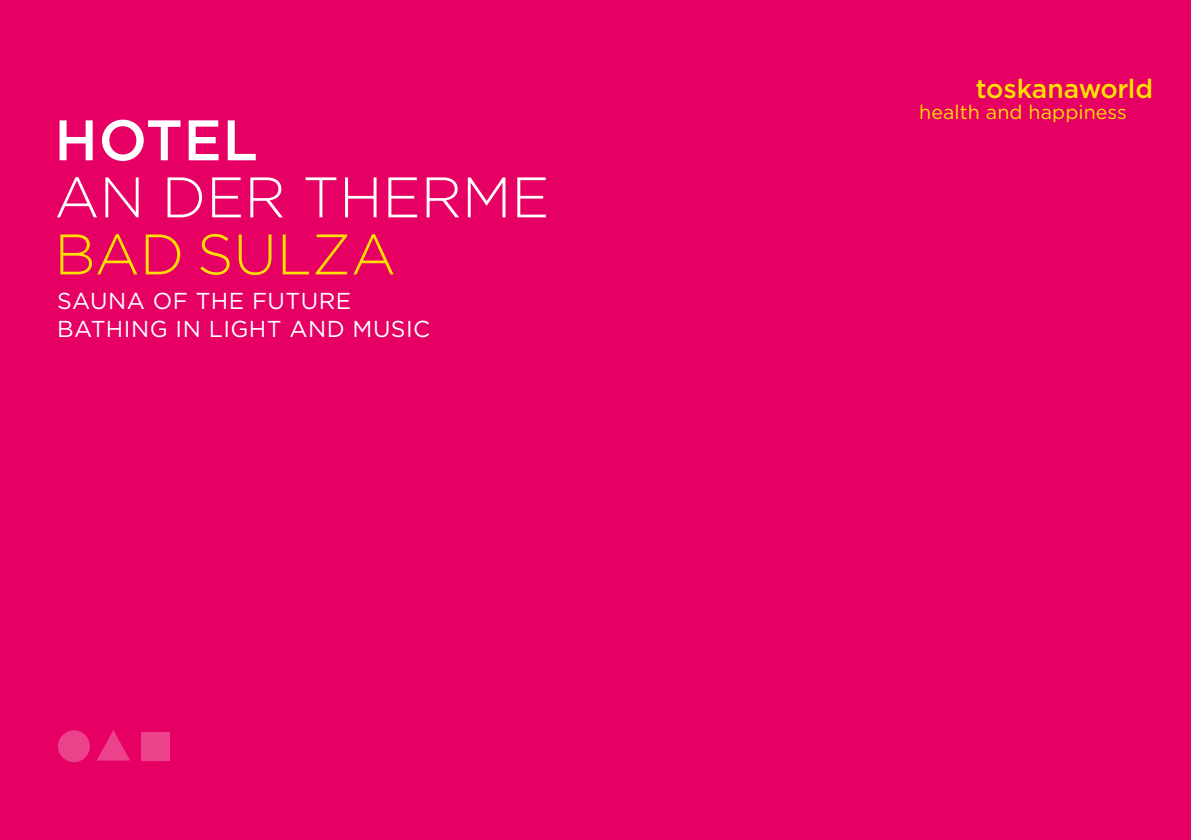
<style>
.page{position:relative;width:1191px;height:840px;background:#fff}
.page>*{position:absolute;margin:0;border:0;box-sizing:border-box;transform-origin:0 0}
.t1{font:300 57px "Gotham";color:#fff}
.t2{font:300 57px "Gotham";color:#ffe000}
.t3{font:500 57px "Gotham";letter-spacing:.015em;color:#fff}
.t4{font:500 26.4px "Gotham";letter-spacing:-.01em;color:#ffe000}
.t5{font:23px/27.6px "Gotham";letter-spacing:.02em;color:#fff}
.t6{font:19.6px "Gotham";letter-spacing:.005em;color:#ffe000}
</style>
<div class="page">
<div style="left:0;top:0;width:1191px;height:839px;background:#e60064"></div>
<svg style="left:97px;top:730px;width:33px;height:30px"></svg>
<div style="left:141px;top:731px;width:28px;height:29px;background:#ec428c"></div>
<svg style="left:58px;top:729px;width:32px;height:32px"></svg>
<h1 class="t3" style="left:54px;top:103px;width:205px">HOTEL</h1>
<h1 class="t1" style="left:54px;top:161px;width:496px">AN DER THERME</h1>
<h1 class="t2" style="left:54px;top:218px;width:343px">BAD SULZA</h1>
<p class="t5" style="left:57px;top:287px;width:374px">SAUNA OF THE FUTURE<br>BATHING IN LIGHT AND MUSIC</p>
<p class="t4" style="left:975px;top:72px;width:179px">toskanaworld</p>
<p class="t6" style="left:919px;top:99px;width:209px">health and happiness</p>
</div>
